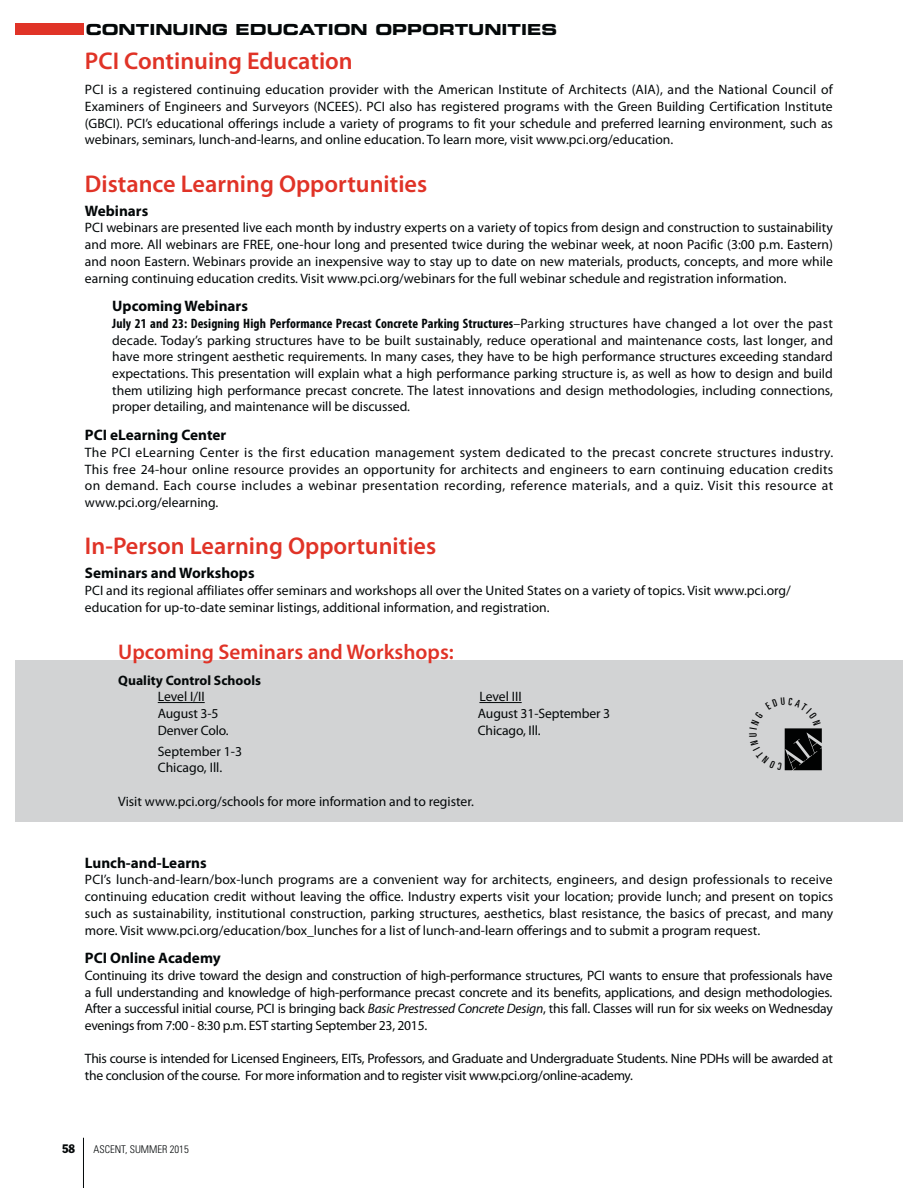
<style>
.page{position:relative;width:918px;height:1188px;background:#fff}
.page>*{position:absolute;margin:0;border:0;box-sizing:border-box;transform-origin:0 0}
.t1{font:600 24.3px "Myriad Pro";color:#e03327}
.t2{font:600 21.3px "Myriad Pro";color:#e03327}
.t3{font:700 15.15px "Myriad Pro";color:#040809}
.t4{font:15.15px "Eurostile LT Std Bold Ex 2";color:#040809}
.t5{font:13.65px/16.6px "Myriad Pro";color:#040809;text-align:justify}
.t6{font:13.65px/16.6px "Myriad Pro";letter-spacing:-.02em;color:#040809}
.t7{font:700 13.65px "Myriad Pro";color:#040809}
.t8{font:condensed 12.15px "Franklin Gothic Std";color:#040809}
.t9{font:300 condensed 10.65px "Univers LT Std";color:#040809}
.s1{font-weight:700;font-stretch:condensed}
.s2{font-style:italic}
</style>
<div class="page">
<hr style="left:83px;top:1138px;width:1px;height:50px;background:#040809">
<div style="left:15px;top:24px;width:68px;height:11px;background:#e03327"></div>
<div style="left:15px;top:661px;width:888px;height:161px;background:#d2d3d4"></div>
<hr style="left:158px;top:702px;width:47px;height:1px;background:#040809">
<hr style="left:479px;top:702px;width:43px;height:1px;background:#040809">
<svg style="left:784px;top:728px;width:38px;height:43px;background:#242526"></svg>
<p class="t4" style="left:86px;top:21px;width:473px">CONTINUING EDUCATION OPPORTUNITIES</p>
<h1 class="t1" style="left:85px;top:51px;width:269px">PCI Continuing Education</h1>
<p class="t5" style="left:85px;top:82px;width:750px">PCI is a registered continuing education provider with the American Institute of Architects (AIA), and the National Council of Examiners of Engineers and Surveyors (NCEES). PCI also has registered programs with the Green Building Certification Institute (GBCI). PCI’s educational offerings include a variety of programs to fit your schedule and preferred learning environment, such as webinars, seminars, lunch-and-learns, and online education. To learn more, visit www.pci.org/education.</p>
<h1 class="t1" style="left:85px;top:174px;width:344px">Distance Learning Opportunities</h1>
<p class="t3" style="left:85px;top:205px;width:65px">Webinars</p>
<p class="t5" style="left:85px;top:220px;width:750px">PCI webinars are presented live each month by industry experts on a variety of topics from design and construction to sustainability and more. All webinars are FREE, one-hour long and presented twice during the webinar week, at noon Pacific (3:00 p.m. Eastern) and noon Eastern. Webinars provide an inexpensive way to stay up to date on new materials, products, concepts, and more while earning continuing education credits. Visit www.pci.org/webinars for the full webinar schedule and registration information.</p>
<p class="t3" style="left:112px;top:301px;width:137px">Upcoming Webinars</p>
<p class="t5" style="left:112px;top:316px;width:723px"><span class="s1">July 21 and 23: Designing High Performance Precast Concrete Parking Structures</span>–Parking structures have changed a lot over the past decade. Today’s parking structures have to be built sustainably, reduce operational and maintenance costs, last longer, and have more stringent aesthetic requirements. In many cases, they have to be high performance structures exceeding standard expectations. This presentation will explain what a high performance parking structure is, as well as how to design and build them utilizing high performance precast concrete. The latest innovations and design methodologies, including connections, proper detailing, and maintenance will be discussed.</p>
<p class="t3" style="left:85px;top:429px;width:143px">PCI eLearning Center</p>
<p class="t5" style="left:85px;top:445px;width:750px">The PCI eLearning Center is the first education management system dedicated to the precast concrete structures industry.<br>This free 24-hour online resource provides an opportunity for architects and engineers to earn continuing education credits on demand. Each course includes a webinar presentation recording, reference materials, and a quiz. Visit this resource at www.pci.org/elearning.</p>
<h1 class="t1" style="left:85px;top:537px;width:353px">In-Person Learning Opportunities</h1>
<p class="t3" style="left:85px;top:568px;width:171px">Seminars and Workshops</p>
<p class="t5" style="left:85px;top:583px;width:707px">PCI and its regional affiliates offer seminars and workshops all over the United States on a variety of topics. Visit www.pci.org/ education for up-to-date seminar listings, additional information, and registration.</p>
<h2 class="t2" style="left:118px;top:644px;width:337px">Upcoming Seminars and Workshops:</h2>
<p class="t7" style="left:118px;top:675px;width:144px">Quality Control Schools</p>
<p class="t5" style="left:158px;top:689px;width:48px">Level I/II</p>
<p class="t5" style="left:479px;top:689px;width:44px">Level III</p>
<p class="t5" style="left:158px;top:706px;width:62px">August 3-5</p>
<p class="t5" style="left:478px;top:706px;width:134px">August 31-September 3</p>
<p class="t5" style="left:158px;top:723px;width:72px">Denver Colo.</p>
<p class="t5" style="left:478px;top:723px;width:64px">Chicago, Ill.</p>
<p class="t5" style="left:158px;top:744px;width:86px">September 1-3<br>Chicago, Ill.</p>
<p class="t5" style="left:118px;top:794px;width:357px">Visit www.pci.org/schools for more information and to register.</p>
<p class="t3" style="left:85px;top:857px;width:123px">Lunch-and-Learns</p>
<p class="t5" style="left:85px;top:872px;width:750px">PCI’s lunch-and-learn/box-lunch programs are a convenient way for architects, engineers, and design professionals to receive continuing education credit without leaving the office. Industry experts visit your location; provide lunch; and present on topics such as sustainability, institutional construction, parking structures, aesthetics, blast resistance, the basics of precast, and many more. Visit www.pci.org/education/box_lunches for a list of lunch-and-learn offerings and to submit a program request.</p>
<p class="t3" style="left:85px;top:952px;width:137px">PCI Online Academy</p>
<p class="t5" style="left:85px;top:968px;width:749px">Continuing its drive toward the design and construction of high-performance structures, PCI wants to ensure that professionals have a full understanding and knowledge of high-performance precast concrete and its benefits, applications, and design methodologies.<br>After a successful initial course, PCI is bringing back <span class="s2">Basic Prestressed Concrete Design</span>, this fall. Classes will run for six weeks on Wednesday evenings from 7:00 - 8:30 p.m. EST starting September 23, 2015.</p>
<p class="t6" style="left:85px;top:1051px;width:749px">This course is intended for Licensed Engineers, EITs, Professors, and Graduate and Undergraduate Students. Nine PDHs will be awarded at the conclusion of the course. For more information and to register visit www.pci.org/online-academy.</p>
<p class="t8" style="left:62px;top:1142px;width:15px">58</p>
<p class="t9" style="left:94px;top:1143px;width:97px">ASCENT, SUMMER 2015</p>
</div>
